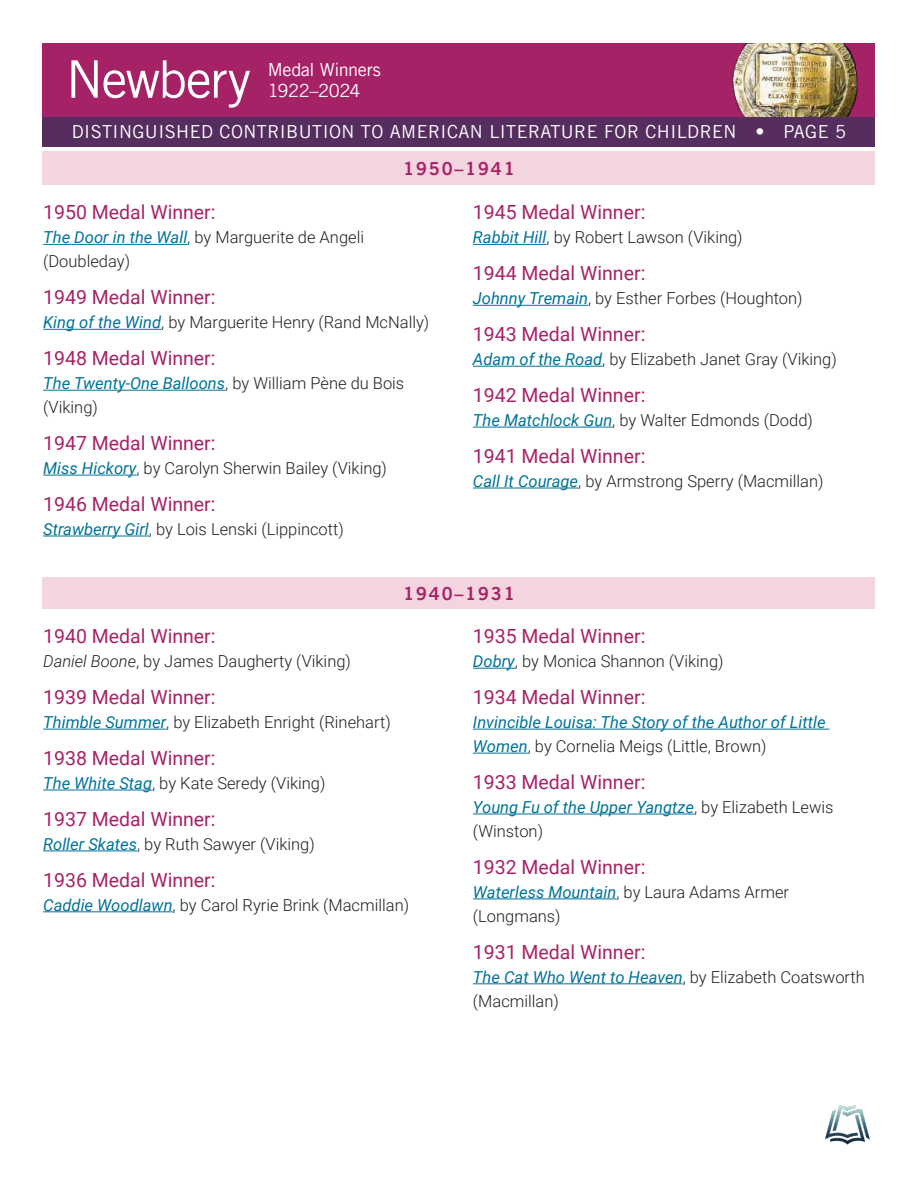
<style>
.page{position:relative;width:918px;height:1188px;background:#fff}
.page>*{position:absolute;margin:0;border:0;box-sizing:border-box;transform-origin:0 0}
.t1{font:51.9px "Trade Gothic LT Pro";letter-spacing:-.03em;color:#fff}
.t2{font:19.5px "Roboto";color:#a62267}
.t3{font:18.15px/21.8px "Trade Gothic LT Pro";letter-spacing:-.025em;color:#fff}
.t4{font:18px "Trade Gothic LT Pro";letter-spacing:.025em;color:#fff}
.t5{font:18px "Trade Gothic LT Pro Bd 2";letter-spacing:.1em;color:#a62267}
.t6{font:300 16.5px/24px "Roboto";color:#231f20}
.t7{font:italic 16.5px/24px "Roboto";color:#007399}
.s1{font-weight:400;font-style:italic;color:#007399}
.s2{font-style:italic}
.s3{font-weight:300;font-style:normal;color:#231f20}
</style>
<div class="page">
<hr style="left:43px;top:244px;width:144px;height:1px;background:#007399">
<hr style="left:43px;top:329px;width:118px;height:1px;background:#007399">
<hr style="left:43px;top:390px;width:182px;height:1px;background:#007399">
<hr style="left:43px;top:475px;width:93px;height:1px;background:#007399">
<hr style="left:43px;top:536px;width:106px;height:1px;background:#007399">
<hr style="left:473px;top:244px;width:74px;height:1px;background:#007399">
<hr style="left:473px;top:305px;width:115px;height:1px;background:#007399">
<hr style="left:473px;top:366px;width:129px;height:1px;background:#007399">
<hr style="left:473px;top:427px;width:139px;height:1px;background:#007399">
<hr style="left:473px;top:488px;width:105px;height:1px;background:#007399">
<hr style="left:43px;top:729px;width:123px;height:1px;background:#007399">
<hr style="left:43px;top:790px;width:109px;height:1px;background:#007399">
<hr style="left:43px;top:851px;width:94px;height:1px;background:#007399">
<hr style="left:43px;top:911px;width:130px;height:1px;background:#007399">
<hr style="left:473px;top:668px;width:42px;height:1px;background:#007399">
<hr style="left:473px;top:729px;width:357px;height:1px;background:#007399">
<hr style="left:473px;top:753px;width:55px;height:1px;background:#007399">
<hr style="left:473px;top:814px;width:221px;height:1px;background:#007399">
<hr style="left:473px;top:899px;width:143px;height:1px;background:#007399">
<hr style="left:473px;top:983px;width:210px;height:1px;background:#007399">
<div style="left:43px;top:151px;width:832px;height:34px;background:#f3d4df"></div>
<div style="left:43px;top:578px;width:832px;height:31px;background:#f3d4df"></div>
<div style="left:43px;top:117px;width:832px;height:30px;background:#552d5f"></div>
<img style="left:825px;top:1105px;width:45px;height:40px">
<div style="left:43px;top:43px;width:832px;height:74px;background:#a62267"></div>
<img style="left:732px;top:43px;width:126px;height:73px">
<h1 class="t1" style="left:66px;top:48px;width:187px">Newbery</h1>
<p class="t3" style="left:268px;top:58px;width:114px">Medal Winners<br>1922–2024</p>
<p class="t4" style="left:72px;top:121px;width:776px">DISTINGUISHED CONTRIBUTION TO AMERICAN LITERATURE FOR CHILDREN • PAGE 5</p>
<p class="t5" style="left:403px;top:157px;width:113px">1950–1941</p>
<p class="t2" style="left:43px;top:199px;width:174px">1950 Medal Winner:</p>
<p class="t6" style="left:43px;top:225px;width:322px"><span class="s1">The Door in the Wall</span>, by Marguerite de Angeli (Doubleday)</p>
<p class="t2" style="left:43px;top:284px;width:174px">1949 Medal Winner:</p>
<p class="t6" style="left:43px;top:310px;width:388px"><span class="s1">King of the Wind</span>, by Marguerite Henry (Rand McNally)</p>
<p class="t2" style="left:43px;top:344px;width:174px">1948 Medal Winner:</p>
<p class="t6" style="left:43px;top:371px;width:363px"><span class="s1">The Twenty-One Balloons</span>, by William Pène du Bois (Viking)</p>
<p class="t2" style="left:43px;top:429px;width:174px">1947 Medal Winner:</p>
<p class="t6" style="left:43px;top:455px;width:345px"><span class="s1">Miss Hickory</span>, by Carolyn Sherwin Bailey (Viking)</p>
<p class="t2" style="left:43px;top:490px;width:174px">1946 Medal Winner:</p>
<p class="t6" style="left:43px;top:516px;width:302px"><span class="s1">Strawberry Girl</span>, by Lois Lenski (Lippincott)</p>
<p class="t2" style="left:473px;top:199px;width:174px">1945 Medal Winner:</p>
<p class="t6" style="left:473px;top:225px;width:271px"><span class="s1">Rabbit Hill</span>, by Robert Lawson (Viking)</p>
<p class="t2" style="left:473px;top:260px;width:174px">1944 Medal Winner:</p>
<p class="t6" style="left:473px;top:286px;width:331px"><span class="s1">Johnny Tremain</span>, by Esther Forbes (Houghton)</p>
<p class="t2" style="left:473px;top:320px;width:174px">1943 Medal Winner:</p>
<p class="t6" style="left:473px;top:347px;width:365px"><span class="s1">Adam of the Road</span>, by Elizabeth Janet Gray (Viking)</p>
<p class="t2" style="left:473px;top:381px;width:174px">1942 Medal Winner:</p>
<p class="t6" style="left:473px;top:407px;width:341px"><span class="s1">The Matchlock Gun</span>, by Walter Edmonds (Dodd)</p>
<p class="t2" style="left:473px;top:442px;width:174px">1941 Medal Winner:</p>
<p class="t6" style="left:473px;top:468px;width:352px"><span class="s1">Call It Courage</span>, by Armstrong Sperry (Macmillan)</p>
<p class="t5" style="left:403px;top:582px;width:113px">1940–1931</p>
<p class="t2" style="left:43px;top:622px;width:174px">1940 Medal Winner:</p>
<p class="t6" style="left:43px;top:649px;width:309px"><span class="s2">Daniel Boone</span>, by James Daugherty (Viking)</p>
<p class="t2" style="left:43px;top:683px;width:174px">1939 Medal Winner:</p>
<p class="t6" style="left:43px;top:709px;width:349px"><span class="s1">Thimble Summer</span>, by Elizabeth Enright (Rinehart)</p>
<p class="t2" style="left:43px;top:744px;width:174px">1938 Medal Winner:</p>
<p class="t6" style="left:43px;top:770px;width:284px"><span class="s1">The White Stag</span>, by Kate Seredy (Viking)</p>
<p class="t2" style="left:43px;top:805px;width:174px">1937 Medal Winner:</p>
<p class="t6" style="left:43px;top:831px;width:273px"><span class="s1">Roller Skates</span>, by Ruth Sawyer (Viking)</p>
<p class="t2" style="left:43px;top:866px;width:174px">1936 Medal Winner:</p>
<p class="t6" style="left:43px;top:892px;width:367px"><span class="s1">Caddie Woodlawn</span>, by Carol Ryrie Brink (Macmillan)</p>
<p class="t2" style="left:473px;top:622px;width:174px">1935 Medal Winner:</p>
<p class="t6" style="left:473px;top:649px;width:252px"><span class="s1">Dobry</span>, by Monica Shannon (Viking)</p>
<p class="t2" style="left:473px;top:683px;width:174px">1934 Medal Winner:</p>
<p class="t7" style="left:473px;top:709px;width:354px">Invincible Louisa: The Story of the Author of Little<br>Women<span class="s3">, by Cornelia Meigs (Little, Brown)</span></p>
<p class="t2" style="left:473px;top:768px;width:174px">1933 Medal Winner:</p>
<p class="t6" style="left:473px;top:794px;width:362px"><span class="s1">Young Fu of the Upper Yangtze</span>, by Elizabeth Lewis (Winston)</p>
<p class="t2" style="left:473px;top:853px;width:174px">1932 Medal Winner:</p>
<p class="t6" style="left:473px;top:879px;width:318px"><span class="s1">Waterless Mountain</span>, by Laura Adams Armer (Longmans)</p>
<p class="t2" style="left:473px;top:938px;width:174px">1931 Medal Winner:</p>
<p class="t6" style="left:473px;top:964px;width:393px"><span class="s1">The Cat Who Went to Heaven</span>, by Elizabeth Coatsworth (Macmillan)</p>
</div>
